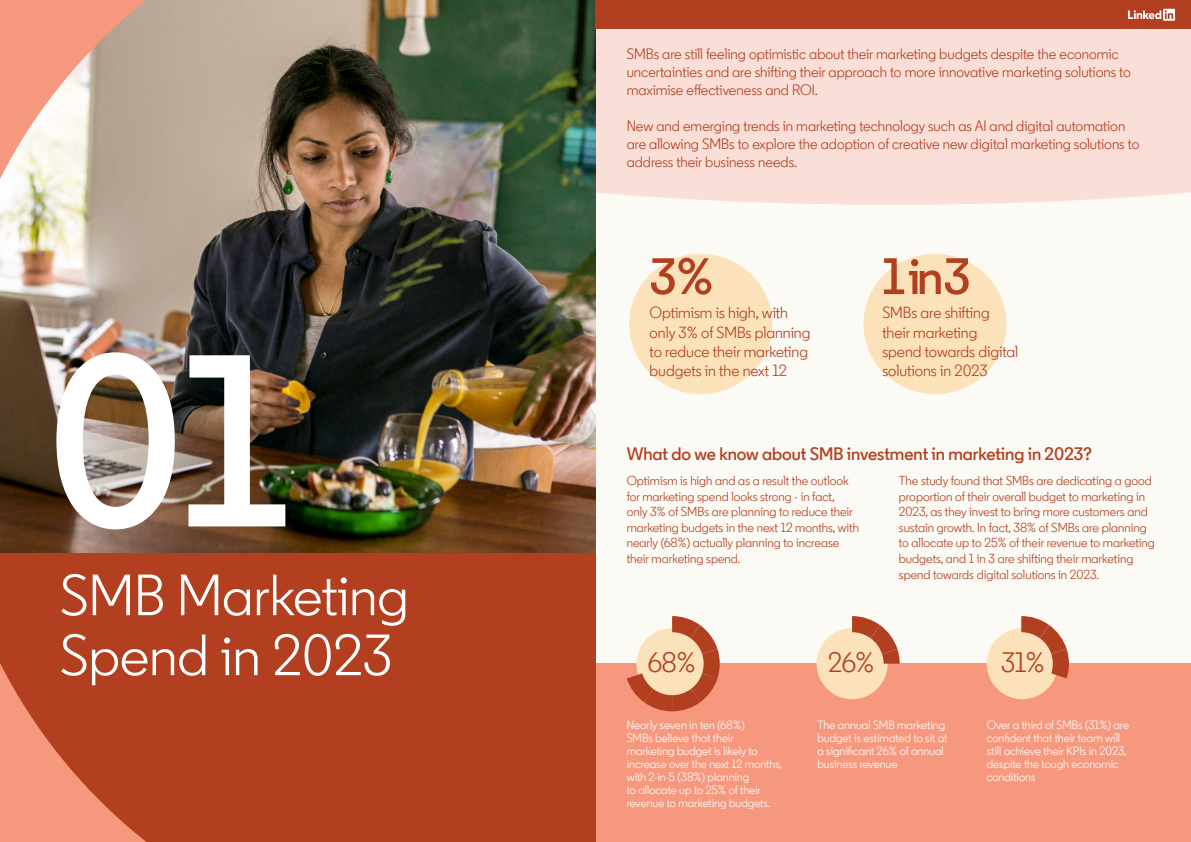
<style>
.page{position:relative;width:1191px;height:842px;background:#fcfaf5}
.page>*{position:absolute;margin:0;border:0;box-sizing:border-box;transform-origin:0 0}
.t1{font:600 244.5px "Community";color:#fff}
.t2{font:58px/60px "Community";color:#fff}
.t3{font:600 51.1px "Community";color:#b24020}
.t4{font:28px "Community";color:#b24020}
.t5{font:600 18px "Community";color:#b24020}
.t6{font:16.1px/19.3px "Community";color:#b24020}
.t7{font:15px/18px "Community";color:#b24020}
.t8{font:13px/15.6px "Community";color:#b24020}
.t9{font:12px/13px "Community";color:#fff}
</style>
<div class="page">
<svg style="left:595px;top:188px;width:596px;height:17px;fill:#fadfd8"></svg>
<div style="left:588px;top:664px;width:603px;height:178px;background:#f5987e"></div>
<div style="left:986px;top:628px;width:71px;height:71px;background:#fce2ba;border-radius:50%"></div>
<div style="left:629px;top:254px;width:143px;height:140px;background:#fce2ba;border-radius:50%"></div>
<div style="left:863px;top:254px;width:143px;height:140px;background:#fce2ba;border-radius:50%"></div>
<div style="left:816px;top:628px;width:71px;height:71px;background:#fce2ba;border-radius:50%"></div>
<svg style="left:1021px;top:616px;width:48px;height:62px"></svg>
<svg style="left:852px;top:616px;width:47px;height:48px"></svg>
<svg style="left:627px;top:616px;width:92px;height:95px"></svg>
<div style="left:595px;top:28px;width:596px;height:160px;background:#fadfd8"></div>
<div style="left:0;top:0;width:595px;height:842px;background:#b24020"></div>
<img style="left:154px;top:0;width:441px;height:553px">
<div style="left:595px;top:0;width:596px;height:28px;background:#b24020"></div>
<img style="left:0;top:0;width:154px;height:842px">
<svg style="left:1128px;top:9px;width:48px;height:12px"></svg>
<h1 class="t1" style="left:46px;top:290px;width:243px">01</h1>
<h2 class="t2" style="left:60px;top:565px;width:350px">SMB Marketing<br>Spend in 2023</h2>
<p class="t7" style="left:626px;top:45px;width:506px">SMBs are still feeling optimistic about their marketing budgets despite the economic uncertainties and are shifting their approach to more innovative marketing solutions to maximise effectiveness and ROI.</p>
<p class="t7" style="left:626px;top:117px;width:514px">New and emerging trends in marketing technology such as AI and digital automation are allowing SMBs to explore the adoption of creative new digital marketing solutions to address their business needs.</p>
<h3 class="t3" style="left:649px;top:245px;width:65px">3%</h3>
<h3 class="t3" style="left:882px;top:245px;width:90px">1 in 3</h3>
<p class="t6" style="left:649px;top:303px;width:162px">Optimism is high, with only 3% of SMBs planning to reduce their marketing budgets in the next 12</p>
<p class="t6" style="left:882px;top:303px;width:137px">SMBs are shifting their marketing spend towards digital solutions in 2023</p>
<h3 class="t5" style="left:626px;top:442px;width:467px">What do we know about SMB investment in marketing in 2023?</h3>
<p class="t8" style="left:626px;top:473px;width:234px">Optimism is high and as a result the outlook for marketing spend looks strong - in fact,<br>only 3% of SMBs are planning to reduce their marketing budgets in the next 12 months, with nearly (68%) actually planning to increase their marketing spend.</p>
<p class="t8" style="left:899px;top:473px;width:257px">The study found that SMBs are dedicating a good proportion of their overall budget to marketing in 2023, as they invest to bring more customers and sustain growth. In fact, 38% of SMBs are planning to allocate up to 25% of their revenue to marketing budgets, and 1 in 3 are shifting their marketing spend towards digital solutions in 2023.</p>
<h3 class="t4" style="left:647px;top:646px;width:50px">68%</h3>
<h3 class="t4" style="left:828px;top:646px;width:48px">26%</h3>
<h3 class="t4" style="left:1001px;top:646px;width:45px">31%</h3>
<p class="t9" style="left:626px;top:718px;width:157px">Nearly seven in ten (68%)<br>SMBs believe that their marketing budget is likely to increase over the next 12 months, with 2-in-5 (38%) planning<br>to allocate up to 25% of their revenue to marketing budgets.</p>
<p class="t9" style="left:817px;top:718px;width:132px">The annual SMB marketing budget is estimated to sit at a significant 26% of annual business revenue</p>
<p class="t9" style="left:986px;top:718px;width:144px">Over a third of SMBs (31%) are confident that their team will still achieve their KPIs in 2023, despite the tough economic conditions</p>
</div>
